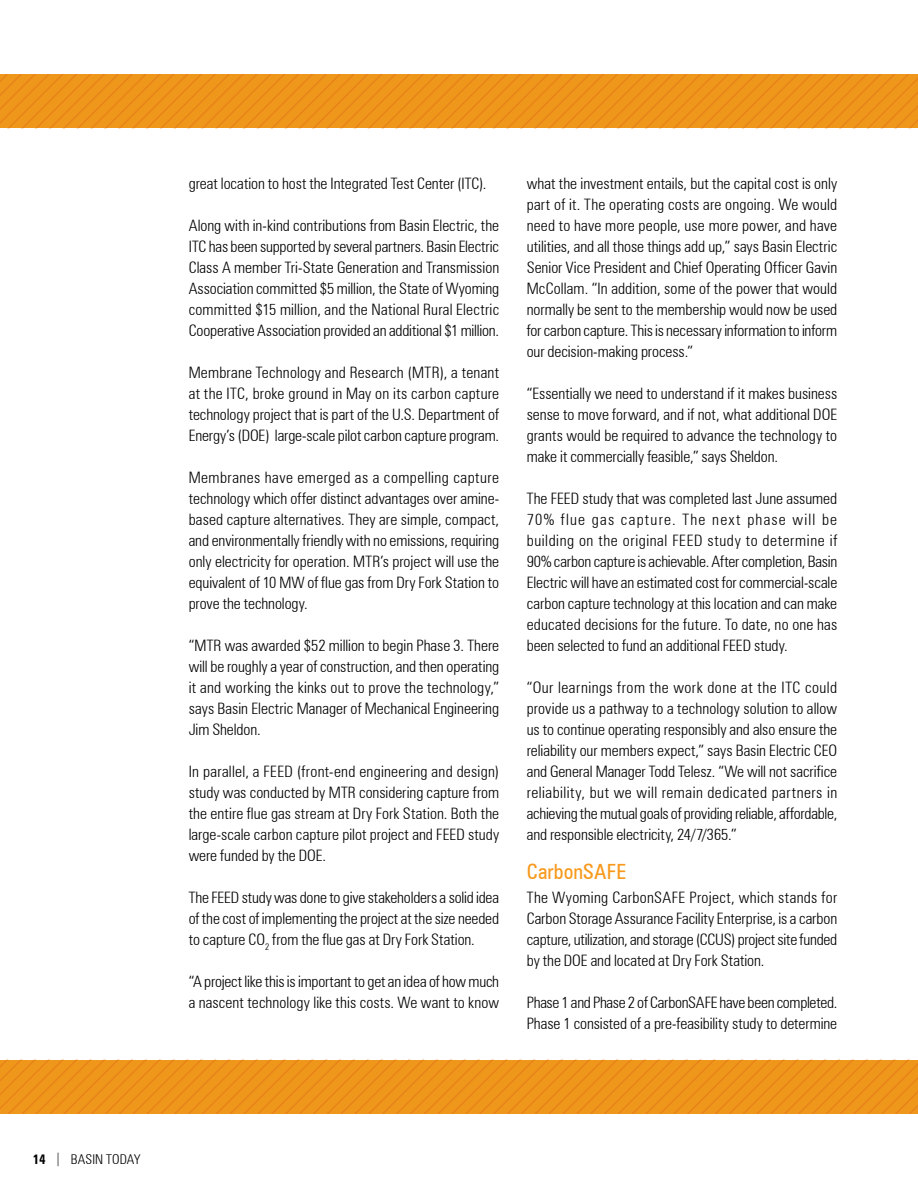
<style>
.page{position:relative;width:918px;height:1188px;background:#fff}
.page>*{position:absolute;margin:0;border:0;box-sizing:border-box;transform-origin:0 0}
.t1{font:condensed 21px "Zurich BT";color:#f7991c}
.t2{font:300 condensed 15.75px/21px "Zurich BT";letter-spacing:-.005em;color:#000;text-align:justify}
.t3{font:300 condensed 13.5px "Zurich BT";letter-spacing:.015em;color:#000}
.s1{font-weight:700}
.s2{font-stretch:normal}
</style>
<div class="page">
<svg style="left:0;top:74px;width:918px;height:54px;background:#ed931a"></svg>
<svg style="left:0;top:1060px;width:918px;height:54px;background:#ed931a"></svg>
<p class="t3" style="left:33px;top:1151px;width:109px"><span class="s1">14</span> <span class="s2">|</span> BASIN TODAY</p>
<p class="t2" style="left:189px;top:173px;width:299px">great location to host the Integrated Test Center (ITC).</p>
<p class="t2" style="left:189px;top:215px;width:312px">Along with in-kind contributions from Basin Electric, the ITC has been supported by several partners. Basin Electric Class A member Tri-State Generation and Transmission Association committed $5 million, the State of Wyoming committed $15 million, and the National Rural Electric Cooperative Association provided an additional $1 million.</p>
<p class="t2" style="left:189px;top:362px;width:312px">Membrane Technology and Research (MTR), a tenant at the ITC, broke ground in May on its carbon capture technology project that is part of the U.S. Department of Energy’s (DOE) large-scale pilot carbon capture program.</p>
<p class="t2" style="left:189px;top:467px;width:312px">Membranes have emerged as a compelling capture technology which offer distinct advantages over amine&shy;based capture alternatives. They are simple, compact, and environmentally friendly with no emissions, requiring only electricity for operation. MTR’s project will use the equivalent of 10 MW of flue gas from Dry Fork Station to prove the technology.</p>
<p class="t2" style="left:189px;top:635px;width:312px">“MTR was awarded $52 million to begin Phase 3. There will be roughly a year of construction, and then operating it and working the kinks out to prove the technology,” says Basin Electric Manager of Mechanical Engineering Jim Sheldon.</p>
<p class="t2" style="left:189px;top:761px;width:312px">In parallel, a FEED (front-end engineering and design) study was conducted by MTR considering capture from the entire flue gas stream at Dry Fork Station. Both the large-scale carbon capture pilot project and FEED study were funded by the DOE.</p>
<p class="t2" style="left:189px;top:887px;width:312px">The FEED study was done to give stakeholders a solid idea of the cost of implementing the project at the size needed to capture CO<sub>2</sub> from the flue gas at Dry Fork Station.</p>
<p class="t2" style="left:189px;top:971px;width:312px">“A project like this is important to get an idea of how much a nascent technology like this costs. We want to know</p>
<p class="t2" style="left:527px;top:173px;width:312px">what the investment entails, but the capital cost is only part of it. The operating costs are ongoing. We would need to have more people, use more power, and have utilities, and all those things add up,” says Basin Electric Senior Vice President and Chief Operating Officer Gavin McCollam. “In addition, some of the power that would normally be sent to the membership would now be used for carbon capture. This is necessary information to inform our decision-making process.”</p>
<p class="t2" style="left:527px;top:383px;width:312px">“Essentially we need to understand if it makes business sense to move forward, and if not, what additional DOE grants would be required to advance the technology to make it commercially feasible,” says Sheldon.</p>
<p class="t2" style="left:527px;top:488px;width:312px">The FEED study that was completed last June assumed 70% flue gas capture. The next phase will be building on the original FEED study to determine if 90% carbon capture is achievable. After completion, Basin Electric will have an estimated cost for commercial-scale carbon capture technology at this location and can make educated decisions for the future. To date, no one has been selected to fund an additional FEED study.</p>
<p class="t2" style="left:527px;top:677px;width:312px">“Our learnings from the work done at the ITC could provide us a pathway to a technology solution to allow us to continue operating responsibly and also ensure the reliability our members expect,” says Basin Electric CEO and General Manager Todd Telesz. “We will not sacrifice reliability, but we will remain dedicated partners in achieving the mutual goals of providing reliable, affordable, and responsible electricity, 24/7/365.”</p>
<h1 class="t1" style="left:527px;top:859px;width:101px">CarbonSAFE</h1>
<p class="t2" style="left:527px;top:887px;width:312px">The Wyoming CarbonSAFE Project, which stands for Carbon Storage Assurance Facility Enterprise, is a carbon capture, utilization, and storage (CCUS) project site funded by the DOE and located at Dry Fork Station.</p>
<p class="t2" style="left:527px;top:992px;width:312px">Phase 1 and Phase 2 of CarbonSAFE have been completed.<br>Phase 1 consisted of a pre-feasibility study to determine</p>
</div>
